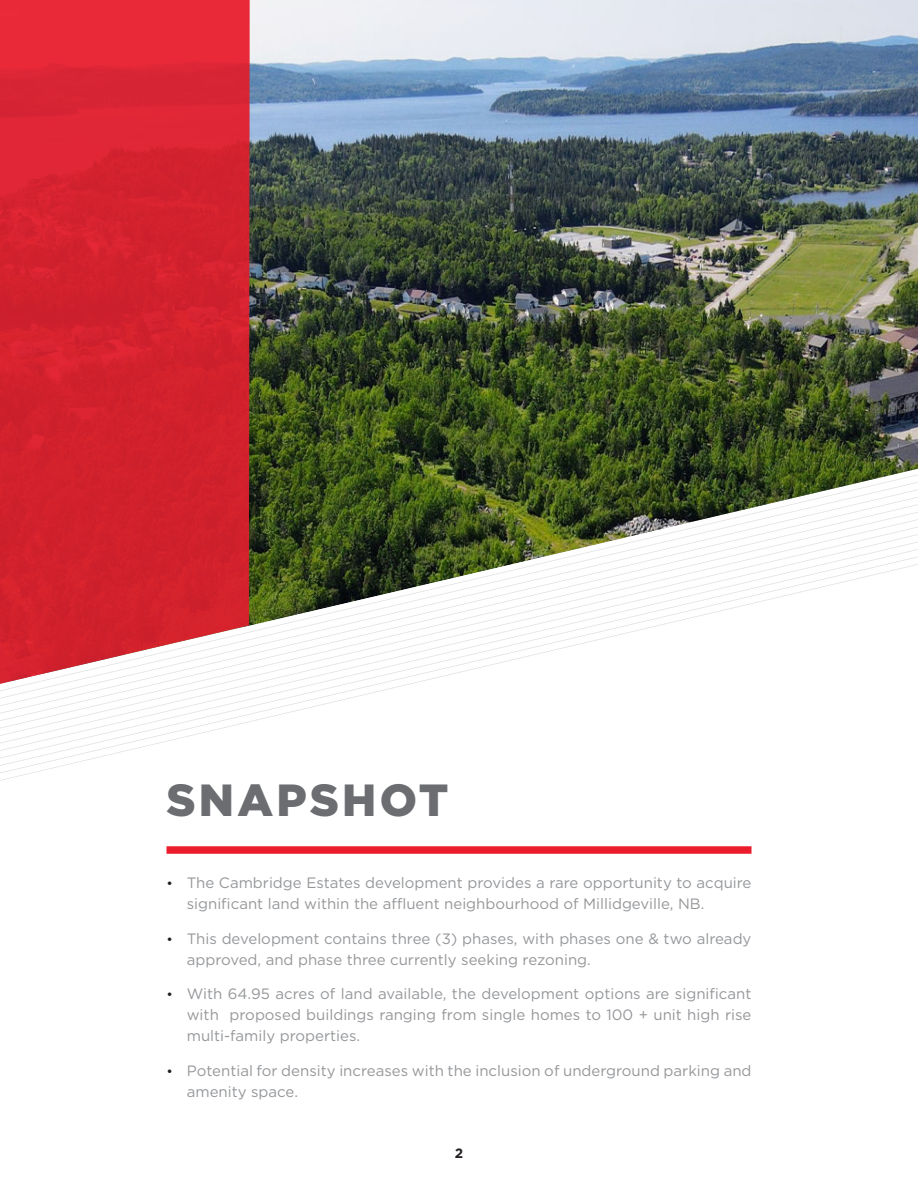
<style>
.page{position:relative;width:918px;height:1188px;background:#fff}
.page>*{position:absolute;margin:0;border:0;box-sizing:border-box;transform-origin:0 0}
.Page_header{font:900 45px "Gotham";letter-spacing:.07em;color:#6c6d70}
.t1{font:15px/21px "Gotham";color:#95979a}
.t2{font:700 13.5px "Gotham";color:#231f20}
.s1{font-size:13.5px;color:#231f20}
</style>
<div class="page">
<img style="left:250px;top:0;width:668px;height:470px">
<svg style="left:0;top:470px;width:918px;height:311px"></svg>
<svg style="left:0;top:0;width:250px;height:687px;background:#d72c39"></svg>
<div style="left:166px;top:846px;width:586px;height:8px;background:#eb1c2c"></div>
<p class="Page_header" style="left:166px;top:774px;width:284px">SNAPSHOT</p>
<p class="t1" style="left:187px;top:872px;width:566px;text-indent:-20px"><span class="s1">•</span> The Cambridge Estates development provides a rare opportunity to acquire significant land within the affluent neighbourhood of Millidgeville, NB.</p>
<p class="t1" style="left:187px;top:927px;width:566px;text-indent:-20px"><span class="s1">•</span> This development contains three (3) phases, with phases one &amp; two already approved, and phase three currently seeking rezoning.</p>
<p class="t1" style="left:187px;top:983px;width:566px;text-align:justify;text-indent:-20px"><span class="s1">•</span> With 64.95 acres of land available, the development options are significant with proposed buildings ranging from single homes to 100 + unit high rise multi-family properties.</p>
<p class="t1" style="left:187px;top:1059px;width:566px;text-indent:-20px"><span class="s1">•</span> Potential for density increases with the inclusion of underground parking and amenity space.</p>
<p class="t2" style="left:455px;top:1144px;width:10px">2</p>
</div>
